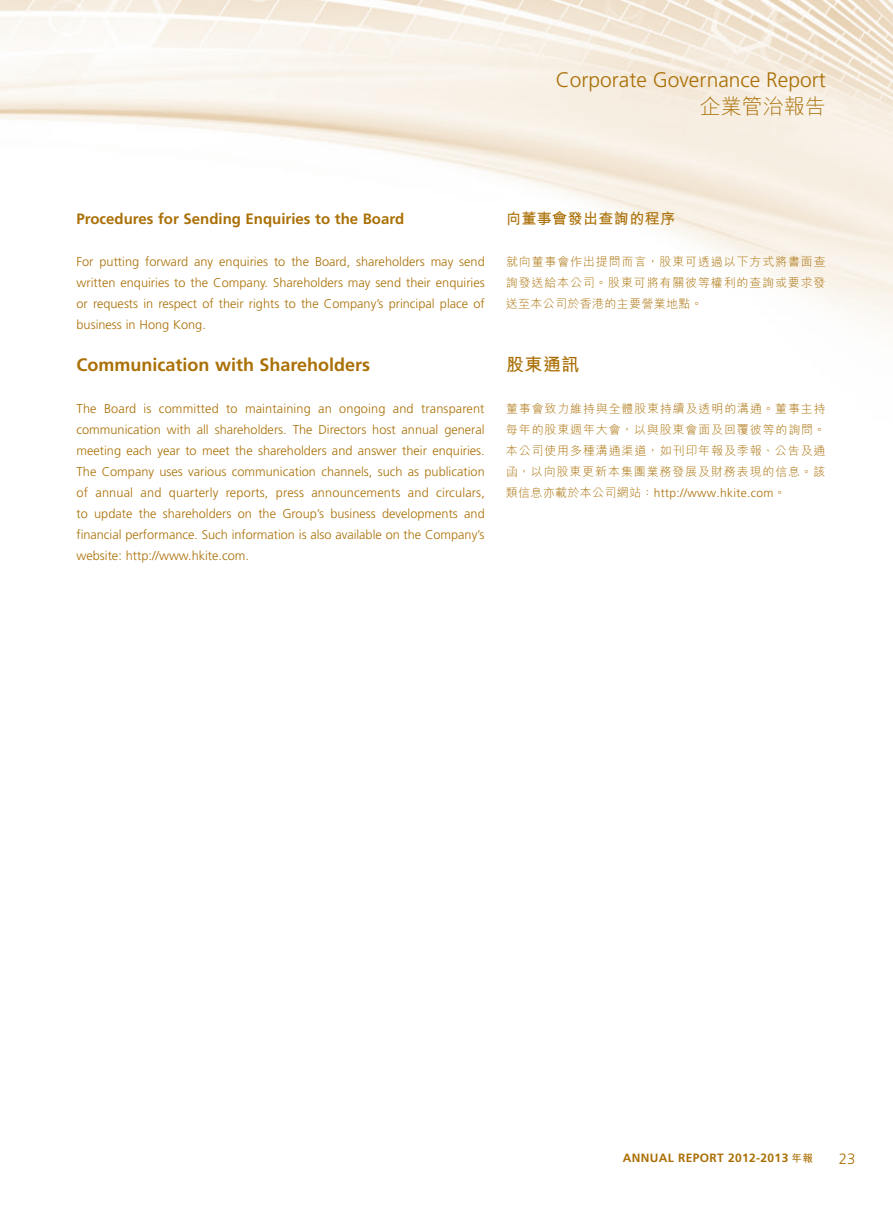
<style>
.page{position:relative;width:893px;height:1212px;background:#fff}
.page>*{position:absolute;margin:0;border:0;box-sizing:border-box;transform-origin:0 0}
.t1{font:300 21px "Frutiger LT Std";color:#aa7007}
.t2{font:300 21px "M Hei HK";color:#aa7007}
.t3{font:700 18px "Frutiger LT Std";color:#aa7007}
.t4{font:700 18px "M Hei HK";color:#aa7007}
.t5{font:700 15px "Frutiger LT Std";color:#aa7007}
.t6{font:700 15px "M Hei HK";letter-spacing:.03em;color:#aa7007}
.t7{font:300 15px "Frutiger LT Std";color:#aa7007}
.t8{font:300 12.75px/21px "Frutiger LT Std";color:#aa7007;text-align:justify}
.t9{font:300 12px/21px "M Hei HK";letter-spacing:.07em;color:#aa7007;text-align:justify}
.t10{font:300 12px "Frutiger LT Std";letter-spacing:.03em;color:#aa7007}
.t11{font:700 12px "Frutiger LT Std";letter-spacing:.03em;color:#aa7007}
.s1{font-family:"M Hei HK"}
.s2{font-family:"M Hei HK";font-size:10.5px}
</style>
<div class="page">
<img style="left:0;top:0;width:893px;height:324px">
<h1 class="t1" style="left:556px;top:68px;width:271px">Corporate Governance Report</h1>
<h1 class="t2" style="left:700px;top:92px;width:127px">企業管治報告</h1>
<p class="t5" style="left:77px;top:210px;width:329px">Procedures for Sending Enquiries to the Board</p>
<p class="t8" style="left:77px;top:251px;width:410px">For putting forward any enquiries to the Board, shareholders may send written enquiries to the Company. Shareholders may send their enquiries or requests in respect of their rights to the Company’s principal place of business in Hong Kong.</p>
<h2 class="t3" style="left:77px;top:354px;width:295px">Communication with Shareholders</h2>
<p class="t8" style="left:77px;top:398px;width:410px">The Board is committed to maintaining an ongoing and transparent communication with all shareholders. The Directors host annual general meeting each year to meet the shareholders and answer their enquiries.<br>The Company uses various communication channels, such as publication of annual and quarterly reports, press announcements and circulars, to update the shareholders on the Group’s business developments and financial performance. Such information is also available on the Company’s website: http://www.hkite.com.</p>
<p class="t6" style="left:506px;top:207px;width:171px">向董事會發出查詢的程序</p>
<p class="t9" style="left:506px;top:250px;width:321px">就向董事會作出提問而言，股東可透過以下方式將書面查詢發送給本公司。股東可將有關彼等權利的查詢或要求發送至本公司於香港的主要營業地點。</p>
<h2 class="t4" style="left:506px;top:351px;width:75px">股東通訊</h2>
<p class="t9" style="left:506px;top:397px;width:321px">董事會致力維持與全體股東持續及透明的溝通。董事主持每年的股東週年大會，以與股東會面及回覆彼等的詢問。本公司使用多種溝通渠道，如刊印年報及季報、公告及通函，以向股東更新本集團業務發展及財務表現的信息。該</p>
<p class="t10" style="left:506px;top:486px;width:282px"><span class="s1">類信息亦載於本公司網站：</span>http://www.hkite.com<span class="s1">。</span></p>
<p class="t11" style="left:623px;top:1151px;width:192px">ANNUAL REPORT 2012-2013 <span class="s2">年報</span></p>
<p class="t7" style="left:839px;top:1150px;width:18px">23</p>
</div>
